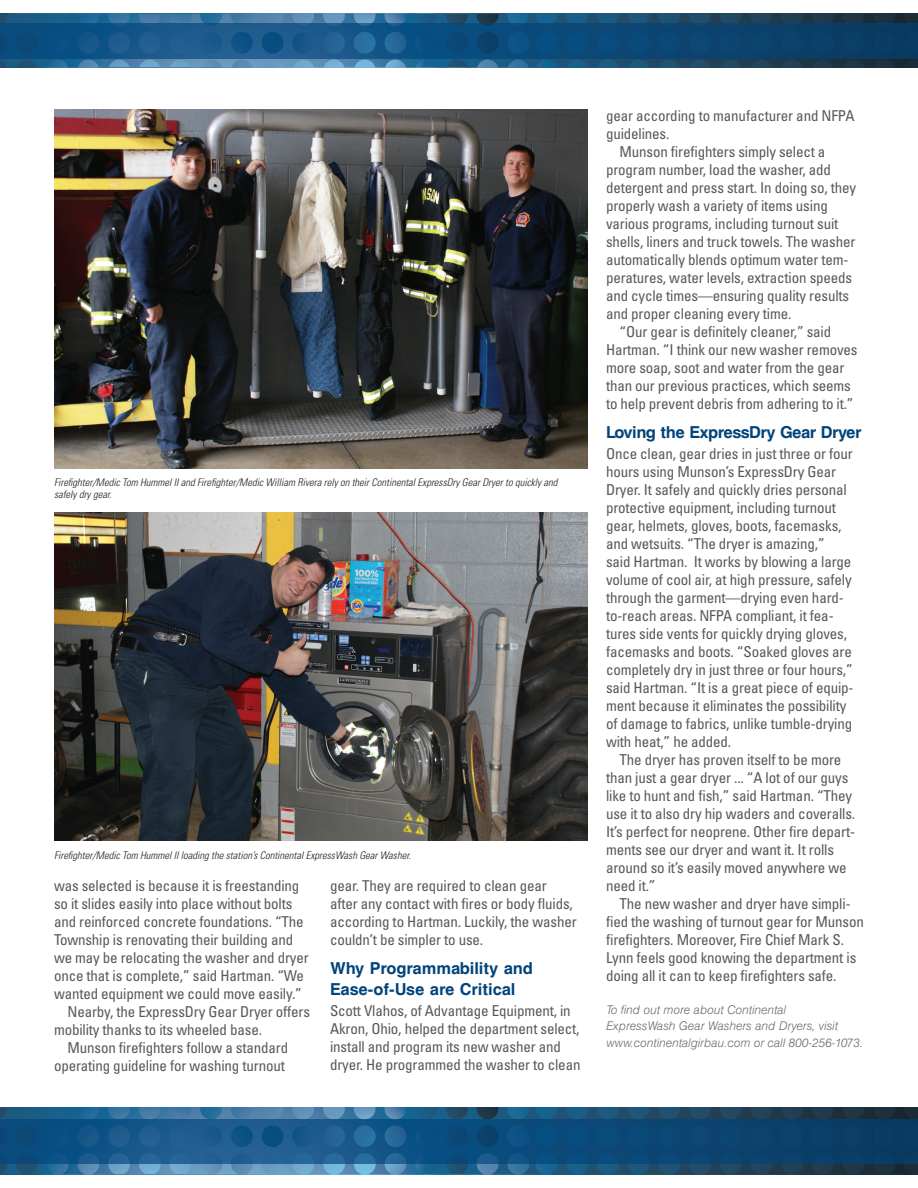
<style>
.page{position:relative;width:918px;height:1188px;background:#fff}
.page>*{position:absolute;margin:0;border:0;box-sizing:border-box;transform-origin:0 0}
.subhead-body_copy{font:700 16.5px/21px "AT Triumvirate";letter-spacing:-.02em;color:#00447b}
.dept__copy-indent{font:condensed 15px/18px "Univers";letter-spacing:-.01em;color:#57585a}
.dept__copy-no_indent{font:condensed 15px/18px "Univers";letter-spacing:-.01em;color:#57585a}
.dept__copy-indent-2{font:italic 300 12px/16.5px "AT Triumvirate";color:#6c6d70}
.captions{font:italic 300 condensed 10.5px/12.6px "Univers";color:#231f20}
</style>
<div class="page">
<svg style="left:11px;top:14px;width:884px;height:54px;background:#326486"></svg>
<svg style="left:11px;top:1107px;width:884px;height:67px;background:#326587"></svg>
<svg style="left:0;top:23px;width:918px;height:36px;background:#0f4d7c"></svg>
<svg style="left:0;top:1119px;width:918px;height:45px;background:#104e7d"></svg>
<img style="left:54px;top:109px;width:534px;height:360px">
<img style="left:54px;top:512px;width:534px;height:329px">
<p class="captions" style="left:54px;top:476px;width:505px">Firefighter/Medic Tom Hummel II and Firefighter/Medic William Rivera rely on their Continental ExpressDry Gear Dryer to quickly and safely dry gear.</p>
<p class="captions" style="left:54px;top:848px;width:358px">Firefighter/Medic Tom Hummel II loading the station’s Continental ExpressWash Gear Washer.</p>
<p class="dept__copy-no_indent" style="left:54px;top:876px;width:256px">was selected is because it is freestanding so it slides easily into place without bolts and reinforced concrete foundations. “The Township is renovating their building and we may be relocating the washer and dryer once that is complete,” said Hartman. “We wanted equipment we could move easily.”</p>
<p class="dept__copy-indent" style="left:54px;top:1002px;width:258px;text-indent:14px">Nearby, the ExpressDry Gear Dryer offers mobility thanks to its wheeled base.</p>
<p class="dept__copy-indent" style="left:54px;top:1038px;width:236px;text-align:right">Munson firefighters follow a standard operating guideline for washing turnout</p>
<p class="dept__copy-indent" style="left:330px;top:876px;width:248px">gear. They are required to clean gear after any contact with fires or body fluids, according to Hartman. Luckily, the washer couldn’t be simpler to use.</p>
<p class="subhead-body_copy" style="left:330px;top:957px;width:205px">Why Programmability and<br>Ease-of-Use are Critical</p>
<p class="dept__copy-no_indent" style="left:330px;top:1001px;width:252px">Scott Vlahos, of Advantage Equipment, in Akron, Ohio, helped the department select, install and program its new washer and dryer. He programmed the washer to clean</p>
<p class="dept__copy-no_indent" style="left:606px;top:107px;width:250px">gear according to manufacturer and NFPA guidelines.</p>
<p class="dept__copy-indent" style="left:606px;top:143px;width:252px;text-indent:14px">Munson firefighters simply select a program number, load the washer, add detergent and press start. In doing so, they properly wash a variety of items using various programs, including turnout suit shells, liners and truck towels. The washer automatically blends optimum water tem&shy;peratures, water levels, extraction speeds and cycle times—ensuring quality results and proper cleaning every time.</p>
<p class="dept__copy-indent" style="left:606px;top:323px;width:253px;text-indent:14px">“Our gear is definitely cleaner,” said Hartman. “I think our new washer removes more soap, soot and water from the gear than our previous practices, which seems to help prevent debris from adhering to it.”</p>
<p class="subhead-body_copy" style="left:606px;top:421px;width:257px">Loving the ExpressDry Gear Dryer</p>
<p class="dept__copy-no_indent" style="left:606px;top:444px;width:249px">Once clean, gear dries in just three or four hours using Munson’s ExpressDry Gear Dryer. It safely and quickly dries personal protective equipment, including turnout gear, helmets, gloves, boots, facemasks, and wetsuits. “The dryer is amazing,”<br>said Hartman. It works by blowing a large volume of cool air, at high pressure, safely through the garment—drying even hard&shy;to-reach areas. NFPA compliant, it fea&shy;tures side vents for quickly drying gloves, facemasks and boots. “Soaked gloves are completely dry in just three or four hours,” said Hartman. “It is a great piece of equip&shy;ment because it eliminates the possibility of damage to fabrics, unlike tumble-drying with heat,” he added.</p>
<p class="dept__copy-indent" style="left:606px;top:750px;width:251px;text-indent:14px">The dryer has proven itself to be more than just a gear dryer ... “A lot of our guys like to hunt and fish,” said Hartman. “They use it to also dry hip waders and coveralls.<br>It’s perfect for neoprene. Other fire depart&shy;ments see our dryer and want it. It rolls around so it’s easily moved anywhere we need it.”</p>
<p class="dept__copy-indent" style="left:606px;top:894px;width:259px;text-indent:14px">The new washer and dryer have simpli&shy;fied the washing of turnout gear for Munson firefighters. Moreover, Fire Chief Mark S.<br>Lynn feels good knowing the department is doing all it can to keep firefighters safe.</p>
<p class="dept__copy-indent-2" style="left:606px;top:1001px;width:259px">To find out more about Continental<br>ExpressWash Gear Washers and Dryers, visit www.continentalgirbau.com or call 800-256-1073.</p>
</div>
